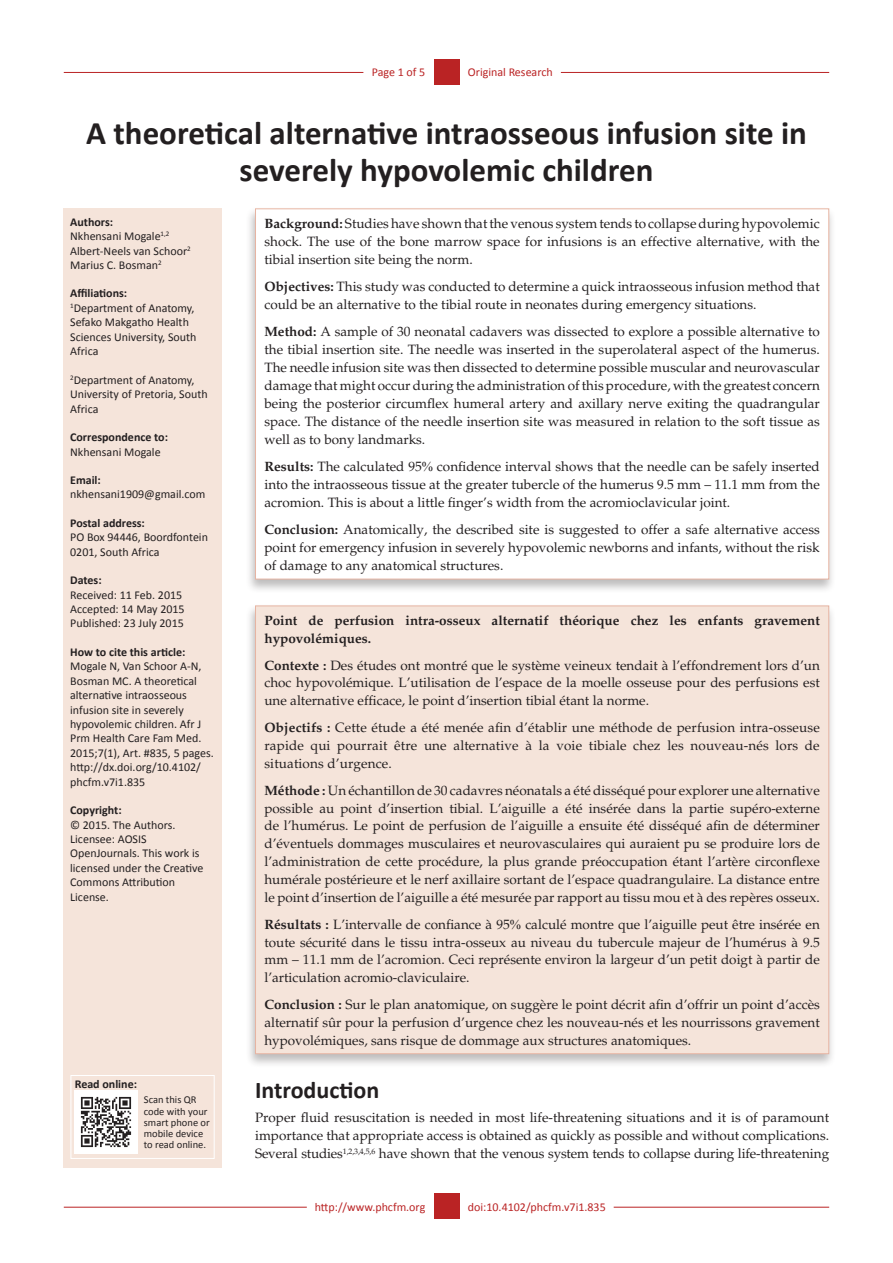
<style>
.page{position:relative;width:893px;height:1263px;background:#fff}
.page>*{position:absolute;margin:0;border:0;box-sizing:border-box;transform-origin:0 0}
.Article_Title{font:700 33px/37.5px "Calibri";color:#231f20;text-align:center}
._1{font:700 24px "Calibri";color:#231f20}
.Abstract_Text{font:13.5px/17.9px "Palatino";color:#231f20;text-align:justify}
.Text1{font:13.5px/18px "Palatino";letter-spacing:-.01em;color:#231f20;text-align:justify}
.Abstract_Text-2{font:700 13.5px/18px "Palatino";color:#231f20}
.Sidebar_text{font:12px/14.4px "Calibri";color:#231f20}
.Sidebar_head{font:700 12px "Calibri";color:#231f20}
.RRH_Bottom{font:12px "Calibri";color:#ba2324}
.LRH_Bottom{font:12px "Calibri";color:#ba2324}
.RRH{font:12px "Calibri";color:#ba2324}
.LRH{font:12px "Calibri";letter-spacing:-.005em;color:#ba2324}
.Sidebar_text-2{font:10.5px/11.4px "Calibri";color:#231f20}
.s1{font-weight:700}
.s2{font-family:"Times New Roman"}
</style>
<div class="page">
<hr style="left:64px;top:72px;width:299px;height:1px;background:#ba2324">
<hr style="left:561px;top:72px;width:268px;height:1px;background:#ba2324">
<div style="left:434px;top:59px;width:25px;height:26px;background:#ba2324"></div>
<hr style="left:64px;top:1207px;width:243px;height:1px;background:#ba2324">
<hr style="left:614px;top:1207px;width:215px;height:1px;background:#ba2324">
<div style="left:434px;top:1193px;width:25px;height:26px;background:#ba2324"></div>
<div style="left:64px;top:208px;width:158px;height:959px;background:#f5e4da"></div>
<div style="left:246px;top:206px;width:590px;height:387px;background:#231f20;opacity:.3"></div>
<div style="left:255px;top:209px;width:574px;height:370px;background:#fff"></div>
<div style="left:246px;top:603px;width:590px;height:465px;background:#231f20;opacity:.3"></div>
<div style="left:255px;top:606px;width:574px;height:448px;background:#f5e4da"></div>
<div style="left:71px;top:1075px;width:144px;height:84px;border:1px solid #fff"></div>
<img style="left:75px;top:1090px;width:63px;height:64px">
<p class="LRH" style="left:372px;top:65px;width:55px">Page 1 of 5</p>
<p class="RRH" style="left:468px;top:65px;width:86px">Original Research</p>
<p class="Article_Title" style="left:86px;top:113px;width:722px">A theoretical alternative intraosseous infusion site in severely hypovolemic children</p>
<p class="Abstract_Text" style="left:264px;top:215px;width:557px"><span class="s1">Background:</span> Studies have shown that the venous system tends to collapse during hypovolemic shock. The use of the bone marrow space for infusions is an effective alternative, with the tibial insertion site being the norm.</p>
<p class="Abstract_Text" style="left:264px;top:278px;width:557px"><span class="s1">Objectives:</span> This study was conducted to determine a quick intraosseous infusion method that could be an alternative to the tibial route in neonates during emergency situations.</p>
<p class="Abstract_Text" style="left:264px;top:323px;width:557px"><span class="s1">Method:</span> A sample of 30 neonatal cadavers was dissected to explore a possible alternative to the tibial insertion site. The needle was inserted in the superolateral aspect of the humerus.<br>The needle infusion site was then dissected to determine possible muscular and neurovascular damage that might occur during the administration of this procedure, with the greatest concern being the posterior circumflex humeral artery and axillary nerve exiting the quadrangular space. The distance of the needle insertion site was measured in relation to the soft tissue as well as to bony landmarks.</p>
<p class="Abstract_Text" style="left:264px;top:458px;width:557px"><span class="s1">Results:</span> The calculated 95<span class="s2">%</span> confidence interval shows that the needle can be safely inserted into the intraosseous tissue at the greater tubercle of the humerus 9.5 mm – 11.1 mm from the acromion. This is about a little finger’s width from the acromioclavicular joint.</p>
<p class="Abstract_Text" style="left:264px;top:521px;width:557px"><span class="s1">Conclusion:</span> Anatomically, the described site is suggested to offer a safe alternative access point for emergency infusion in severely hypovolemic newborns and infants, without the risk of damage to any anatomical structures.</p>
<p class="Sidebar_head" style="left:70px;top:214px;width:44px">Authors:</p>
<p class="Sidebar_text" style="left:70px;top:229px;width:101px">Nkhensani Mogale<sup>1,2</sup></p>
<p class="Sidebar_text" style="left:70px;top:243px;width:122px">Albert-Neels van Schoor<sup>2</sup></p>
<p class="Sidebar_text" style="left:70px;top:258px;width:93px">Marius C. Bosman<sup>2</sup></p>
<p class="Sidebar_head" style="left:70px;top:286px;width:59px">Affiliations:</p>
<p class="Sidebar_text" style="left:70px;top:301px;width:128px"><sup>1</sup>Department of Anatomy,<br>Sefako Makgatho Health<br>Sciences University, South<br>Africa</p>
<p class="Sidebar_text" style="left:70px;top:373px;width:139px"><sup>2</sup>Department of Anatomy,<br>University of Pretoria, South<br>Africa</p>
<p class="Sidebar_head" style="left:70px;top:430px;width:99px">Correspondence to:</p>
<p class="Sidebar_text" style="left:70px;top:444px;width:92px">Nkhensani Mogale</p>
<p class="Sidebar_head" style="left:70px;top:473px;width:32px">Email:</p>
<p class="Sidebar_text" style="left:70px;top:487px;width:137px">nkhensani1909@gmail.com</p>
<p class="Sidebar_head" style="left:70px;top:515px;width:76px">Postal address:</p>
<p class="Sidebar_text" style="left:70px;top:530px;width:139px">PO Box 94446, Boordfontein<br>0201, South Africa</p>
<p class="Sidebar_head" style="left:70px;top:573px;width:33px">Dates:</p>
<p class="Sidebar_text" style="left:70px;top:587px;width:114px">Received: 11 Feb. 2015</p>
<p class="Sidebar_text" style="left:70px;top:602px;width:116px">Accepted: 14 May 2015</p>
<p class="Sidebar_text" style="left:70px;top:616px;width:115px">Published: 23 July 2015</p>
<p class="Sidebar_head" style="left:70px;top:644px;width:117px">How to cite this article:</p>
<p class="Sidebar_text" style="left:70px;top:659px;width:145px">Mogale N, Van Schoor A-N,<br>Bosman MC. A theoretical alternative intraosseous infusion site in severely hypovolemic children. Afr J<br>Prm Health Care Fam Med.<br>2015;7(1), Art. #835, 5 pages. http://dx.doi.org/10.4102/ phcfm.v7i1.835</p>
<p class="Sidebar_head" style="left:70px;top:803px;width:53px">Copyright:</p>
<p class="Sidebar_text" style="left:70px;top:817px;width:135px">© 2015. The Authors.<br>Licensee: AOSIS<br>OpenJournals. This work is licensed under the Creative<br>Commons Attribution<br>License.</p>
<p class="Abstract_Text-2" style="left:264px;top:611px;width:557px">Point de perfusion intra-osseux alternatif théorique chez les enfants gravement hypovolémiques.</p>
<p class="Abstract_Text" style="left:264px;top:656px;width:557px"><span class="s1">Contexte :</span> Des études ont montré que le système veineux tendait à l’effondrement lors d’un choc hypovolémique. L’utilisation de l’espace de la moelle osseuse pour des perfusions est une alternative efficace, le point d’insertion tibial étant la norme.</p>
<p class="Abstract_Text" style="left:264px;top:719px;width:557px"><span class="s1">Objectifs :</span> Cette étude a été menée afin d’établir une méthode de perfusion intra-osseuse rapide qui pourrait être une alternative à la voie tibiale chez les nouveau-nés lors de situations d’urgence.</p>
<p class="Abstract_Text" style="left:264px;top:781px;width:557px"><span class="s1">Méthode :</span> Un échantillon de 30 cadavres néonatals a été disséqué pour explorer une alternative possible au point d’insertion tibial. L’aiguille a été insérée dans la partie supéro-externe de l’humérus. Le point de perfusion de l’aiguille a ensuite été disséqué afin de déterminer d’éventuels dommages musculaires et neurovasculaires qui auraient pu se produire lors de l’administration de cette procédure, la plus grande préoccupation étant l’artère circonflexe humérale postérieure et le nerf axillaire sortant de l’espace quadrangulaire. La distance entre le point d’insertion de l’aiguille a été mesurée par rapport au tissu mou et à des repères osseux.</p>
<p class="Abstract_Text" style="left:264px;top:915px;width:557px"><span class="s1">Résultats :</span> L’intervalle de confiance à 95<span class="s2">%</span> calculé montre que l’aiguille peut être insérée en toute sécurité dans le tissu intra-osseux au niveau du tubercule majeur de l’humérus à 9.5 mm – 11.1 mm de l’acromion. Ceci représente environ la largeur d’un petit doigt à partir de l’articulation acromio-claviculaire.</p>
<p class="Abstract_Text" style="left:264px;top:996px;width:557px"><span class="s1">Conclusion :</span> Sur le plan anatomique, on suggère le point décrit afin d’offrir un point d’accès alternatif sûr pour la perfusion d’urgence chez les nouveau-nés et les nourrissons gravement hypovolémiques, sans risque de dommage aux structures anatomiques.</p>
<p class="Sidebar_head" style="left:75px;top:1077px;width:64px">Read online:</p>
<p class="Sidebar_text-2" style="left:144px;top:1094px;width:67px">Scan this QR code with your smart phone or mobile device to read online.</p>
<p class="_1" style="left:255px;top:1075px;width:126px">Introduction</p>
<p class="Text1" style="left:255px;top:1109px;width:576px">Proper fluid resuscitation is needed in most life-threatening situations and it is of paramount importance that appropriate access is obtained as quickly as possible and without complications.<br>Several studies<sup>1,2,3,4,5,6</sup> have shown that the venous system tends to collapse during life-threatening</p>
<p class="LRH_Bottom" style="left:315px;top:1199px;width:112px">http://www.phcfm.org</p>
<p class="RRH_Bottom" style="left:468px;top:1199px;width:139px">doi:10.4102/phcfm.v7i1.835</p>
</div>
